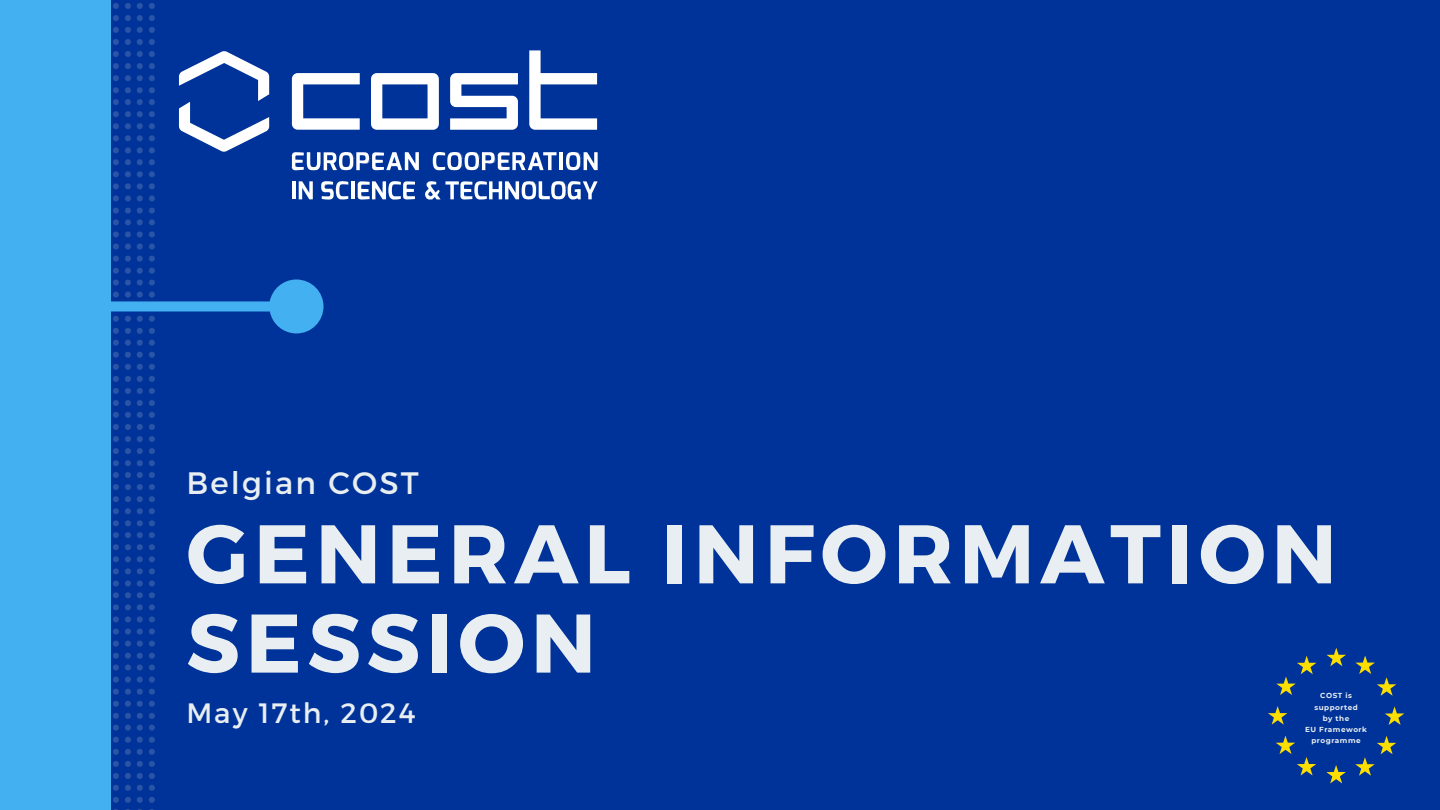
<style>
.page{position:relative;width:1440px;height:810px;background:#039}
.page>*{position:absolute;margin:0;border:0;box-sizing:border-box;transform-origin:0 0}
.t1{font:700 83px/89.2px "Montserrat";letter-spacing:.07em;color:#e8eef1}
.t2{font:31px "Montserrat";letter-spacing:.07em;color:#e8eef1}
.t3{font:28px "Montserrat";letter-spacing:.07em;color:#e8eef1}
.t4{font:700 7.2px/11.2px "Montserrat";letter-spacing:.07em;color:#e8eef1;text-align:center}
</style>
<div class="page">
<img style="left:111px;top:3px;width:48px;height:807px">
<div style="left:0;top:0;width:111px;height:810px;background:#43b0f1"></div>
<svg style="left:270px;top:279px;width:53px;height:54px"></svg>
<svg style="left:292px;top:152px;width:127px;height:18px"></svg>
<svg style="left:433px;top:152px;width:124px;height:18px"></svg>
<hr style="left:559px;top:152px;width:4px;height:18px;background:#fff">
<svg style="left:566px;top:152px;width:32px;height:18px"></svg>
<hr style="left:292px;top:181px;width:3px;height:18px;background:#fff">
<svg style="left:299px;top:181px;width:14px;height:18px"></svg>
<svg style="left:321px;top:181px;width:27px;height:19px"></svg>
<hr style="left:351px;top:181px;width:4px;height:18px;background:#fff">
<svg style="left:358px;top:181px;width:57px;height:19px"></svg>
<svg style="left:425px;top:181px;width:173px;height:19px"></svg>
<svg style="left:292px;top:73px;width:68px;height:57px"></svg>
<svg style="left:529px;top:50px;width:68px;height:80px"></svg>
<svg style="left:450px;top:73px;width:68px;height:57px"></svg>
<svg style="left:371px;top:73px;width:68px;height:57px"></svg>
<svg style="left:179px;top:51px;width:90px;height:101px"></svg>
<svg style="left:1327px;top:648px;width:19px;height:18px"></svg>
<svg style="left:1355px;top:656px;width:41px;height:40px"></svg>
<svg style="left:1385px;top:706px;width:19px;height:19px"></svg>
<svg style="left:1355px;top:736px;width:41px;height:40px"></svg>
<svg style="left:1326px;top:765px;width:20px;height:18px"></svg>
<svg style="left:1276px;top:736px;width:40px;height:40px"></svg>
<svg style="left:1268px;top:706px;width:19px;height:19px"></svg>
<svg style="left:1276px;top:656px;width:40px;height:39px"></svg>
<h1 class="t2" style="left:186px;top:463px;width:234px">Belgian COST</h1>
<p class="t1" style="left:186px;top:505px;width:1152px">GENERAL INFORMATION<br>SESSION</p>
<h2 class="t3" style="left:186px;top:695px;width:231px">May 17th, 2024</h2>
<p class="t4" style="left:1314px;top:690px;width:45px">COST is supported</p>
<p class="t4" style="left:1323px;top:713px;width:28px">by the</p>
<p class="t4" style="left:1305px;top:724px;width:63px">EU Framework</p>
<p class="t4" style="left:1311px;top:735px;width:51px">programme</p>
</div>
